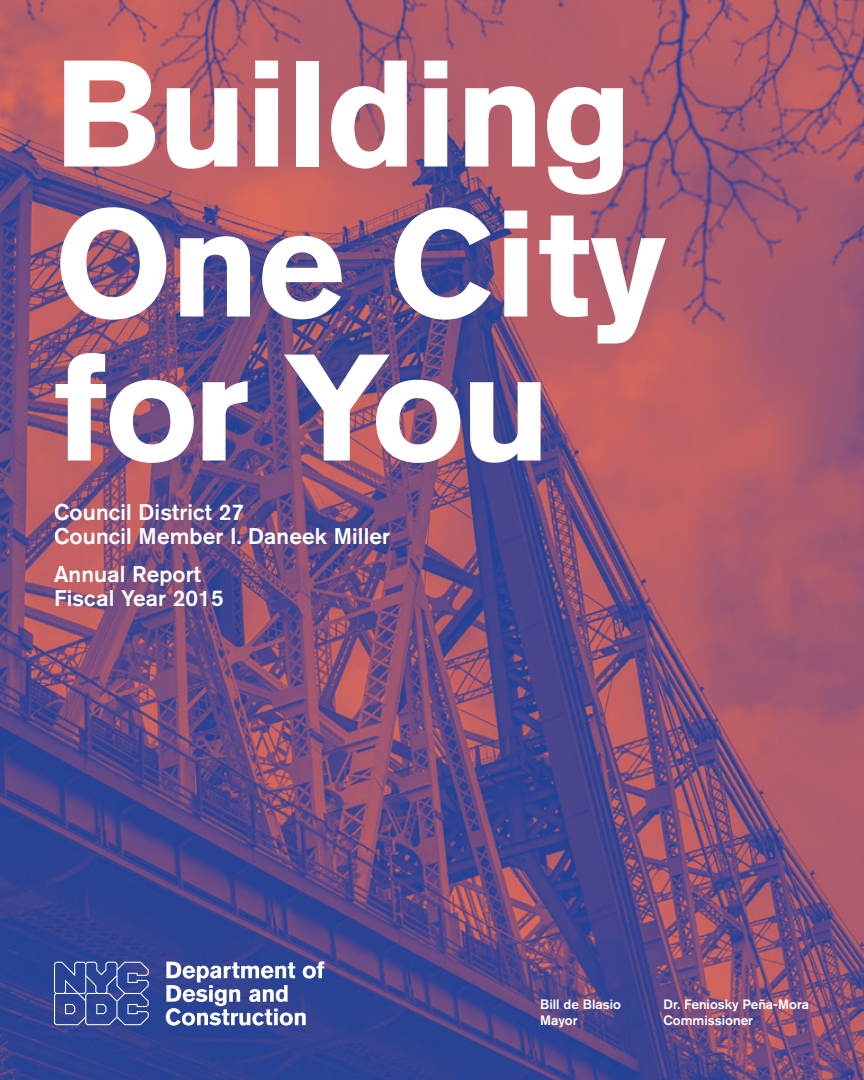
<style>
.page{position:relative;width:864px;height:1080px;background:#fff}
.page>*{position:absolute;margin:0;border:0;box-sizing:border-box;transform-origin:0 0}
.t1{font:700 150px/147px "Akzidenz Grotesk BE";letter-spacing:-.02em;color:#fff}
.t2{font:500 22.5px/24px "Akzidenz Grotesk BE";letter-spacing:.005em;color:#fff}
.t3{font:500 13.5px/16.2px "Akzidenz Grotesk BE";color:#fff}
</style>
<div class="page">
<img style="left:0;top:0;width:864px;height:1080px">
<svg style="left:166px;top:961px;width:158px;height:65px"></svg>
<svg style="left:54px;top:962px;width:95px;height:63px;background:#485ca2"></svg>
<h1 class="t1" style="left:54px;top:41px;width:613px">Building<br>One City for You</h1>
<p class="t2" style="left:54px;top:500px;width:338px">Council District 27<br>Council Member I. Daneek Miller</p>
<p class="t2" style="left:54px;top:561px;width:171px">Annual Report<br>Fiscal Year 2015</p>
<p class="t3" style="left:540px;top:996px;width:82px">Bill de Blasio<br>Mayor</p>
<p class="t3" style="left:664px;top:996px;width:147px">Dr. Feniosky Peña-Mora<br>Commissioner</p>
</div>
